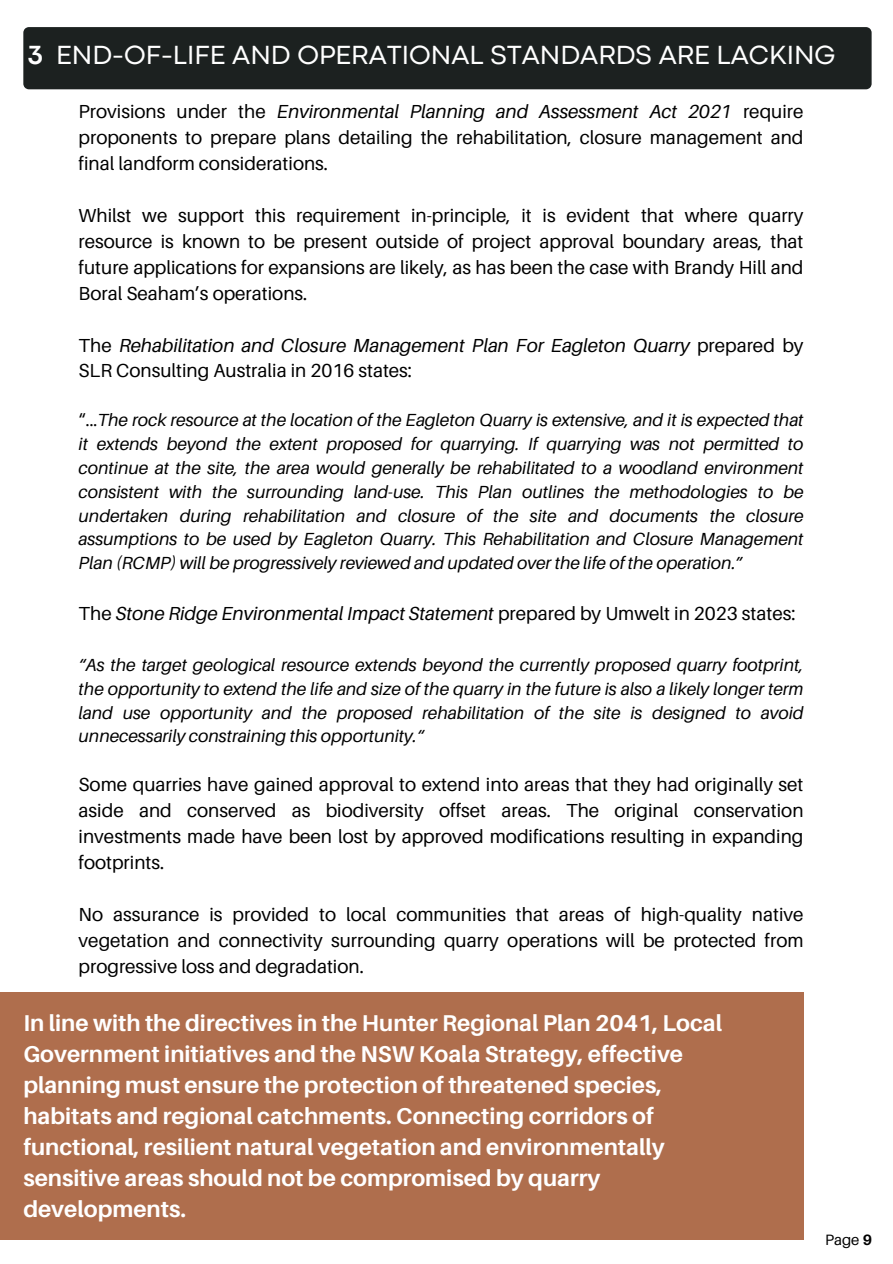
<style>
.page{position:relative;width:893px;height:1264px;background:#fff}
.page>*{position:absolute;margin:0;border:0;box-sizing:border-box;transform-origin:0 0}
.t1{font:27.45px "Codec Pro";color:#fff}
.t2{font:700 22.8px/31px "Aileron";color:#fff}
.t3{font:18.9px/26px "Aileron";color:#000;text-align:justify}
.t4{font:italic 18.9px/26px "Aileron";color:#000}
.t5{font:italic 17.55px/23.9px "Aileron";color:#000;text-align:justify}
.t6{font:15px "Aileron";color:#000}
.s1{font-weight:700}
.s2{font-style:italic}
.s3{font-style:normal}
</style>
<div class="page">
<div style="left:23px;top:27px;width:848px;height:62px;background:#1c2120"></div>
<div style="left:0;top:992px;width:803px;height:247px;background:#af6e4d"></div>
<h3 class="t1" style="left:28px;top:45px;width:809px"><span class="s1">3</span> END-OF-LIFE AND OPERATIONAL STANDARDS ARE LACKING</h3>
<h1 class="t3" style="left:79px;top:98px;width:726px">Provisions under the <span class="s2">Environmental Planning and Assessment Act 2021</span> require proponents to prepare plans detailing the rehabilitation, closure management and final landform considerations.</h1>
<h3 class="t3" style="left:79px;top:202px;width:726px">Whilst we support this requirement in-principle, it is evident that where quarry resource is known to be present outside of project approval boundary areas, that future applications for expansions are likely, as has been the case with Brandy Hill and Boral Seaham’s operations.</h3>
<h3 class="t4" style="left:79px;top:331px;width:726px"><span class="s3">The</span> Rehabilitation and Closure Management Plan For Eagleton Quarry <span class="s3">prepared by<br>SLR Consulting Australia in 2016 states:</span></h3>
<h3 class="t5" style="left:79px;top:408px;width:726px"><span class="s3">“...</span>The rock resource at the location of the Eagleton Quarry is extensive, and it is expected that it extends beyond the extent proposed for quarrying. If quarrying was not permitted to continue at the site, the area would generally be rehabilitated to a woodland environment consistent with the surrounding land-use. This Plan outlines the methodologies to be undertaken during rehabilitation and closure of the site and documents the closure assumptions to be used by Eagleton Quarry. This Rehabilitation and Closure Management Plan (RCMP) will be progressively reviewed and updated over the life of the operation.”</h3>
<h3 class="t4" style="left:79px;top:600px;width:718px"><span class="s3">The</span> Stone Ridge Environmental Impact Statement <span class="s3">prepared by Umwelt in 2023 states:</span></h3>
<h3 class="t5" style="left:79px;top:652px;width:726px">“As the target geological resource extends beyond the currently proposed quarry footprint, the opportunity to extend the life and size of the quarry in the future is also a likely longer term land use opportunity and the proposed rehabilitation of the site is designed to avoid unnecessarily constraining this opportunity.“</h3>
<h3 class="t3" style="left:79px;top:771px;width:726px">Some quarries have gained approval to extend into areas that they had originally set aside and conserved as biodiversity offset areas. The original conservation investments made have been lost by approved modifications resulting in expanding footprints.</h3>
<h3 class="t3" style="left:79px;top:900px;width:726px">No assurance is provided to local communities that areas of high-quality native vegetation and connectivity surrounding quarry operations will be protected from progressive loss and degradation.</h3>
<p class="t2" style="left:23px;top:1007px;width:700px">In line with the directives in the Hunter Regional Plan 2041, Local Government initiatives and the NSW Koala Strategy, effective planning must ensure the protection of threatened species, habitats and regional catchments. Connecting corridors of functional, resilient natural vegetation and environmentally sensitive areas should not be compromised by quarry developments.</p>
<h2 class="t6" style="left:825px;top:1229px;width:49px">Page <span class="s1">9</span></h2>
</div>
